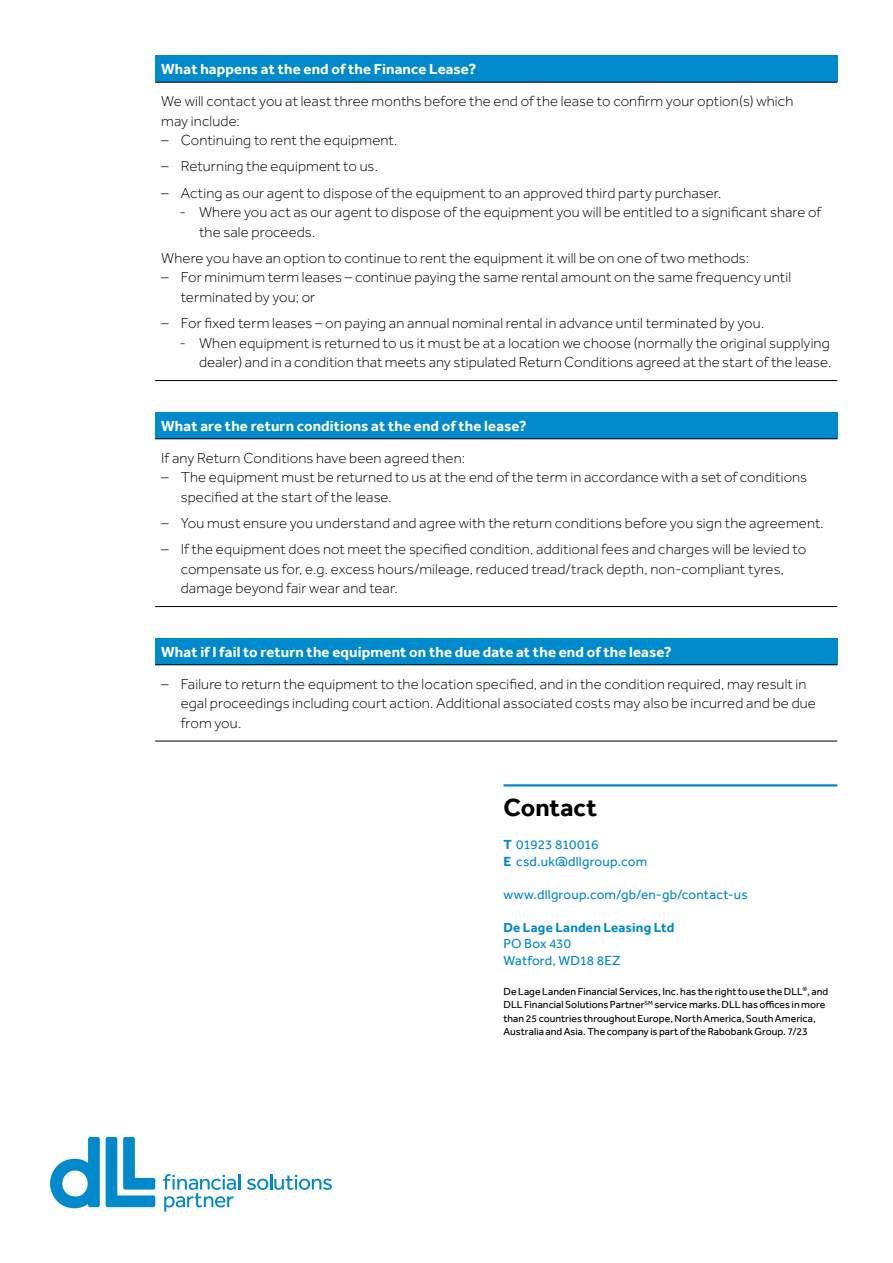
<style>
.page{position:relative;width:893px;height:1263px;background:#fff}
.page>*{position:absolute;margin:0;border:0;box-sizing:border-box;transform-origin:0 0}
.t1{font:700 25.5px "Effra";color:#000}
.t2{font:300 15px/19.5px "Effra";letter-spacing:.01em;color:#000}
.t3{font:700 15px "Effra";letter-spacing:.01em;color:#fff}
.t4{font:13.5px/16.5px "Effra";letter-spacing:.015em;color:#008acb}
.t5{font:700 13.5px "Effra";letter-spacing:.015em;color:#008acb}
.t6{font:10.5px/13.5px "Effra";letter-spacing:.005em;color:#000}
.s1{font-weight:700}
</style>
<div class="page">
<div style="left:155px;top:56px;width:682px;height:26px;background:#008acb"></div>
<hr style="left:155px;top:82px;width:682px;height:1px;background:#000">
<hr style="left:155px;top:380px;width:682px;height:1px;background:#000">
<div style="left:155px;top:412px;width:682px;height:27px;background:#008acb"></div>
<hr style="left:155px;top:438px;width:682px;height:1px;background:#000">
<hr style="left:155px;top:606px;width:682px;height:1px;background:#000">
<div style="left:155px;top:638px;width:682px;height:27px;background:#008acb"></div>
<hr style="left:155px;top:664px;width:682px;height:1px;background:#000">
<hr style="left:155px;top:741px;width:682px;height:1px;background:#000">
<hr style="left:503px;top:784px;width:334px;height:2px;background:#008acb">
<svg style="left:50px;top:1137px;width:50px;height:71px"></svg>
<svg style="left:106px;top:1137px;width:49px;height:70px"></svg>
<svg style="left:247px;top:1174px;width:85px;height:16px"></svg>
<svg style="left:163px;top:1174px;width:77px;height:38px"></svg>
<p class="t3" style="left:161px;top:60px;width:317px">What happens at the end of the Finance Lease?</p>
<p class="t2" style="left:161px;top:91px;width:634px">We will contact you at least three months before the end of the lease to confirm your option(s) which may include:</p>
<p class="t2" style="left:161px;top:130px;width:238px">– Continuing to rent the equipment.</p>
<p class="t2" style="left:161px;top:156px;width:218px">– Returning the equipment to us.</p>
<p class="t2" style="left:161px;top:183px;width:562px">– Acting as our agent to dispose of the equipment to an approved third party purchaser.</p>
<p class="t2" style="left:199px;top:202px;width:624px;text-indent:-20px">- Where you act as our agent to dispose of the equipment you will be entitled to a significant share of the sale proceeds.</p>
<p class="t2" style="left:161px;top:248px;width:589px">Where you have an option to continue to rent the equipment it will be on one of two methods:</p>
<p class="t2" style="left:181px;top:267px;width:612px;text-indent:-20px">– For minimum term leases – continue paying the same rental amount on the same frequency until terminated by you; or</p>
<p class="t2" style="left:161px;top:313px;width:605px">– For fixed term leases – on paying an annual nominal rental in advance until terminated by you.</p>
<p class="t2" style="left:179px;top:333px;width:653px;text-align:right">- When equipment is returned to us it must be at a location we choose (normally the original supplying dealer) and in a condition that meets any stipulated Return Conditions agreed at the start of the lease.</p>
<p class="t3" style="left:161px;top:417px;width:367px">What are the return conditions at the end of the lease?</p>
<p class="t2" style="left:161px;top:448px;width:305px">If any Return Conditions have been agreed then:</p>
<p class="t2" style="left:181px;top:467px;width:628px;text-indent:-20px">– The equipment must be returned to us at the end of the term in accordance with a set of conditions specified at the start of the lease.</p>
<p class="t2" style="left:161px;top:513px;width:664px">– You must ensure you understand and agree with the return conditions before you sign the agreement.</p>
<p class="t2" style="left:181px;top:539px;width:627px;text-indent:-20px">– If the equipment does not meet the specified condition, additional fees and charges will be levied to compensate us for, e.g. excess hours/mileage, reduced tread/track depth, non-compliant tyres, damage beyond fair wear and tear.</p>
<p class="t3" style="left:161px;top:643px;width:512px">What if I fail to return the equipment on the due date at the end of the lease?</p>
<p class="t2" style="left:181px;top:674px;width:637px;text-indent:-20px">– Failure to return the equipment to the location specified, and in the condition required, may result in egal proceedings including court action. Additional associated costs may also be incurred and be due from you.</p>
<h1 class="t1" style="left:503px;top:792px;width:95px">Contact</h1>
<p class="t4" style="left:503px;top:836px;width:145px"><span class="s1">T</span> 01923 810016<br><span class="s1">E</span> csd.uk@dllgroup.com</p>
<p class="t4" style="left:503px;top:886px;width:246px">www.dllgroup.com/gb/en-gb/contact-us</p>
<p class="t5" style="left:503px;top:919px;width:172px">De Lage Landen Leasing Ltd</p>
<p class="t4" style="left:503px;top:935px;width:119px">PO Box 430<br>Watford, WD18 8EZ</p>
<p class="t6" style="left:503px;top:984px;width:326px">De Lage Landen Financial Services, Inc. has the right to use the DLL<sup>®</sup>, and DLL Financial Solutions Partner<sup>SM</sup> service marks. DLL has offices in more than 25 countries throughout Europe, North America, South America, Australia and Asia. The company is part of the Rabobank Group. 7/23</p>
</div>
